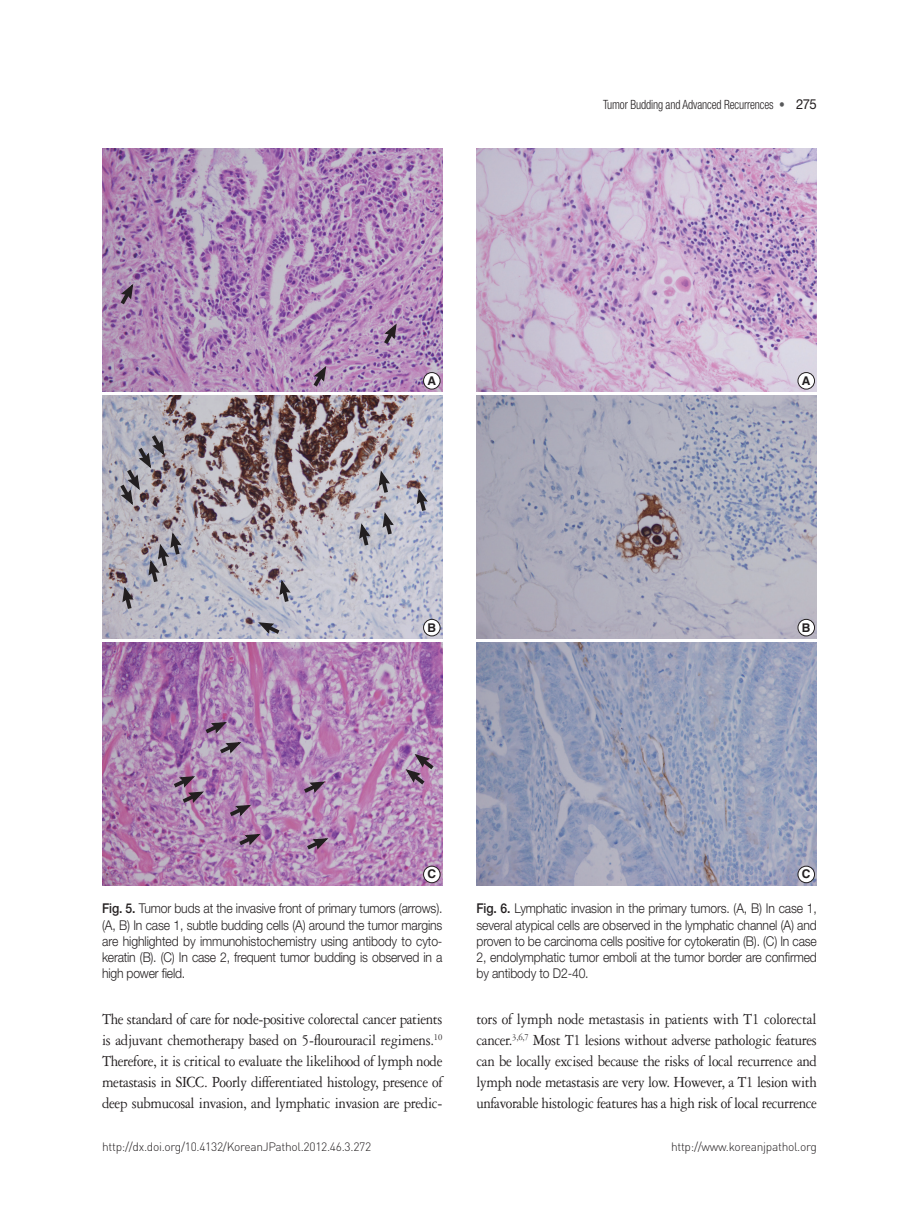
<style>
.page{position:relative;width:919px;height:1217px;background:#fff}
.page>*{position:absolute;margin:0;border:0;box-sizing:border-box;transform-origin:0 0}
.본문_영문{font:16.5px/21px "Garamond 3 LT Std";letter-spacing:-.025em;color:#231f20;text-align:justify;scale:.9 1}
.표_제목__그림_설명{font:300 13.5px/16.2px "Helvetica Neue LT Std";letter-spacing:-.015em;color:#231f20;text-align:justify;scale:.9 1}
.t1{font:300 condensed 12.75px "Helvetica Neue LT Std";letter-spacing:-.01em;color:#231f20;scale:.9 1}
.t2{font:300 12px "DIN Pro";letter-spacing:-.025em;color:#231f20}
.t3{font:700 12px "Helvetica LT Std";color:#231f20}
.s1{color:#57585a}
.s2{font-weight:400;font-stretch:normal;font-size:13.8px}
.s3{font-weight:500}
</style>
<div class="page">
<img style="left:102px;top:149px;width:340px;height:242px">
<svg style="left:117px;top:283px;width:17px;height:25px"></svg>
<svg style="left:310px;top:365px;width:17px;height:25px"></svg>
<svg style="left:380px;top:323px;width:18px;height:25px"></svg>
<img style="left:102px;top:395px;width:340px;height:243px">
<svg style="left:117px;top:431px;width:49px;height:74px;background:#97949d"></svg>
<svg style="left:121px;top:586px;width:14px;height:27px"></svg>
<svg style="left:147px;top:532px;width:36px;height:54px;background:#9997a0"></svg>
<svg style="left:258px;top:621px;width:25px;height:16px"></svg>
<svg style="left:278px;top:579px;width:14px;height:27px"></svg>
<svg style="left:358px;top:523px;width:14px;height:26px"></svg>
<svg style="left:381px;top:512px;width:14px;height:26px"></svg>
<svg style="left:378px;top:470px;width:13px;height:27px"></svg>
<svg style="left:415px;top:488px;width:14px;height:27px"></svg>
<img style="left:102px;top:642px;width:340px;height:242px">
<svg style="left:201px;top:720px;width:40px;height:36px"></svg>
<svg style="left:170px;top:774px;width:34px;height:32px"></svg>
<svg style="left:226px;top:803px;width:25px;height:16px"></svg>
<svg style="left:235px;top:832px;width:26px;height:16px"></svg>
<svg style="left:300px;top:780px;width:25px;height:16px"></svg>
<svg style="left:303px;top:836px;width:25px;height:16px"></svg>
<svg style="left:405px;top:753px;width:32px;height:35px"></svg>
<div style="left:423px;top:372px;width:17px;height:17px;background:#fff;border-radius:50%"></div>
<div style="left:423px;top:372px;width:17px;height:17px;border:1px solid #231f20;border-radius:50%"></div>
<div style="left:423px;top:619px;width:17px;height:16px;background:#fff;border-radius:50%"></div>
<div style="left:423px;top:619px;width:17px;height:17px;border:1px solid #231f20;border-radius:50%"></div>
<div style="left:423px;top:866px;width:17px;height:16px;background:#fff;border-radius:50%"></div>
<div style="left:423px;top:865px;width:17px;height:17px;border:1px solid #231f20;border-radius:50%"></div>
<img style="left:476px;top:149px;width:340px;height:242px">
<img style="left:476px;top:642px;width:340px;height:242px">
<img style="left:476px;top:395px;width:340px;height:243px">
<div style="left:797px;top:372px;width:17px;height:17px;background:#fff;border-radius:50%"></div>
<div style="left:797px;top:372px;width:17px;height:17px;border:1px solid #231f20;border-radius:50%"></div>
<div style="left:797px;top:619px;width:17px;height:16px;background:#fff;border-radius:50%"></div>
<div style="left:797px;top:619px;width:17px;height:17px;border:1px solid #231f20;border-radius:50%"></div>
<div style="left:797px;top:866px;width:17px;height:16px;background:#fff;border-radius:50%"></div>
<div style="left:797px;top:865px;width:17px;height:17px;border:1px solid #231f20;border-radius:50%"></div>
<p class="t1" style="left:603px;top:97px;width:239px">Tumor Budding and Advanced Recurrences <span class="s1">•</span> <span class="s2">275</span></p>
<p class="t3" style="left:427px;top:373px;width:10px">A</p>
<p class="t3" style="left:801px;top:373px;width:10px">A</p>
<p class="t3" style="left:427px;top:620px;width:10px">B</p>
<p class="t3" style="left:801px;top:620px;width:10px">B</p>
<p class="t3" style="left:427px;top:866px;width:10px">C</p>
<p class="표_제목__그림_설명" style="left:102px;top:899px;width:380px"><span class="s3">Fig. 5.</span> Tumor buds at the invasive front of primary tumors (arrows). (A, B) In case 1, subtle budding cells (A) around the tumor margins are highlighted by immunohistochemistry using antibody to cyto&shy;keratin (B). (C) In case 2, frequent tumor budding is observed in a high power field.</p>
<p class="t3" style="left:801px;top:866px;width:10px">C</p>
<p class="표_제목__그림_설명" style="left:476px;top:899px;width:379px"><span class="s3">Fig. 6.</span> Lymphatic invasion in the primary tumors. (A, B) In case 1, several atypical cells are observed in the lymphatic channel (A) and proven to be carcinoma cells positive for cytokeratin (B). (C) In case 2, endolymphatic tumor emboli at the tumor border are confirmed by antibody to D2-40.</p>
<p class="본문_영문" style="left:102px;top:1008px;width:379px">The standard of care for node-positive colorectal cancer patients is adjuvant chemotherapy based on 5-flourouracil regimens.<sup>10<br></sup>Therefore, it is critical to evaluate the likelihood of lymph node metastasis in SICC. Poorly differentiated histology, presence of deep submucosal invasion, and lymphatic invasion are predic-</p>
<p class="본문_영문" style="left:476px;top:1008px;width:380px">tors of lymph node metastasis in patients with T1 colorectal cancer.<sup>3,6,7</sup> Most T1 lesions without adverse pathologic features can be locally excised because the risks of local recurrence and lymph node metastasis are very low. However, a T1 lesion with unfavorable histologic features has a high risk of local recurrence</p>
<p class="t2" style="left:102px;top:1137px;width:270px">http://dx.doi.org/10.4132/KoreanJPathol.2012.46.3.272</p>
<p class="t2" style="left:671px;top:1137px;width:147px">http://www.koreanjpathol.org</p>
</div>
